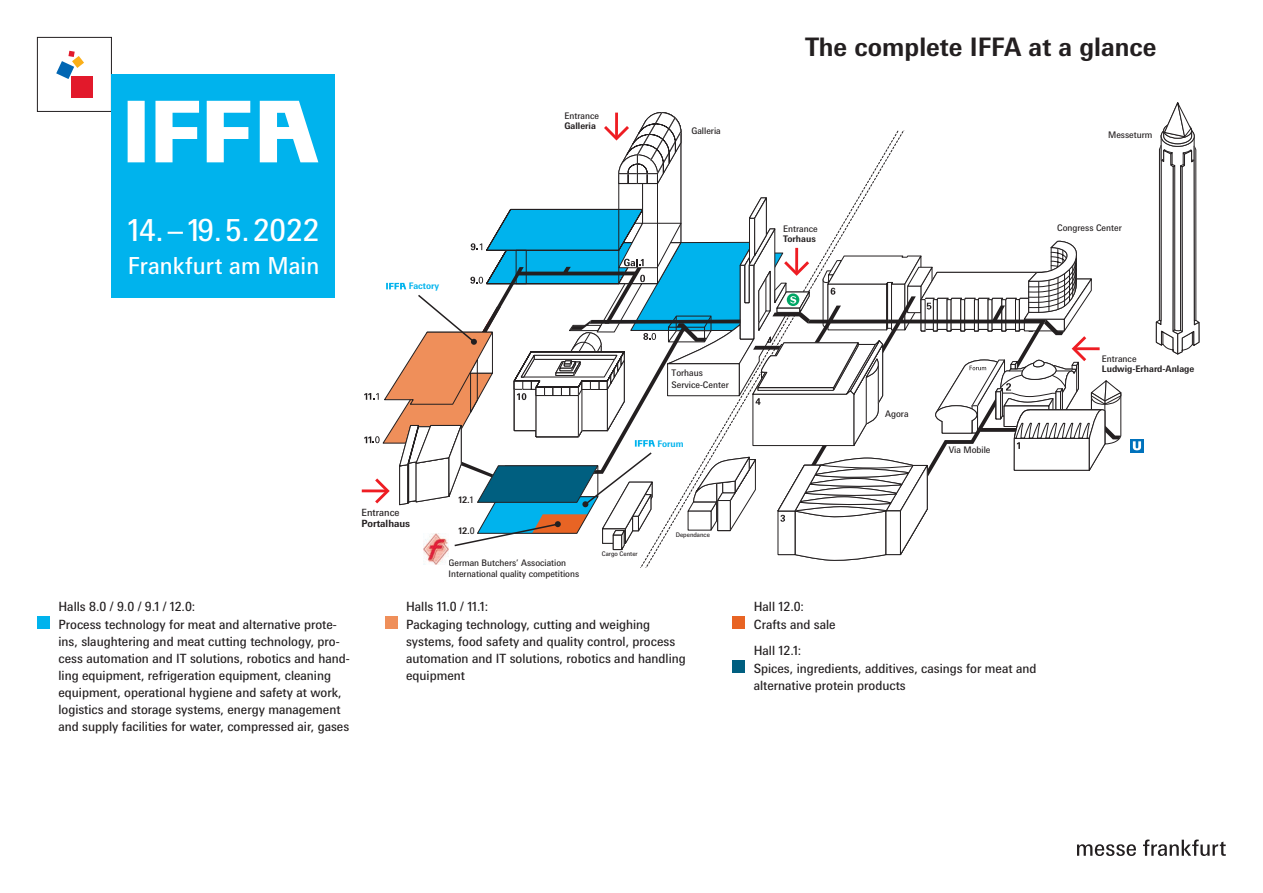
<style>
.page{position:relative;width:1263px;height:893px;background:#fff}
.page>*{position:absolute;margin:0;border:0;box-sizing:border-box;transform-origin:0 0}
.t1{font:30.6px "Messe Univers";color:#fff}
.t2{font:700 25.5px "Messe Univers";color:#231f20}
.t3{font:23.4px "Messe Univers";color:#fff}
.t4{font:12.75px/17.1px "Messe Univers";color:#231f20}
.t5{font:700 9.9px "Messe Univers";color:#231f20}
.t6{font:9.9px "Messe Univers";color:#231f20}
.t7{font:700 9.15px "Messe Univers";color:#231f20}
.t8{font:9px/11.7px "Messe Univers";color:#231f20}
.t9{font:700 9px "Messe Univers";color:#231f20}
.t10{font:700 9px "Messe Univers";color:#00b3ed}
.t11{font:6.3px "Messe Univers";color:#231f20}
.s1{font-weight:400}
</style>
<div class="page">
<div style="left:71px;top:76px;width:22px;height:22px;background:#e2192b"></div>
<svg style="left:56px;top:51px;width:28px;height:28px"></svg>
<div style="left:37px;top:37px;width:75px;height:75px;border:1px solid #231f20"></div>
<div style="left:112px;top:74px;width:223px;height:224px;background:#00b3ed"></div>
<svg style="left:128px;top:101px;width:17px;height:61px"></svg>
<svg style="left:155px;top:101px;width:44px;height:61px"></svg>
<svg style="left:207px;top:101px;width:43px;height:61px"></svg>
<svg style="left:260px;top:101px;width:58px;height:61px"></svg>
<svg style="left:1077px;top:844px;width:59px;height:12px"></svg>
<svg style="left:1143px;top:839px;width:83px;height:17px"></svg>
<div style="left:37px;top:616px;width:13px;height:12px;background:#00b3ed"></div>
<div style="left:385px;top:616px;width:13px;height:12px;background:#ef8f5a"></div>
<div style="left:732px;top:616px;width:13px;height:12px;background:#e86424"></div>
<div style="left:732px;top:660px;width:13px;height:12px;background:#005f80"></div>
<svg style="left:1156px;top:103px;width:43px;height:252px"></svg>
<svg style="left:1130px;top:439px;width:14px;height:13px"></svg>
<svg style="left:1133px;top:441px;width:8px;height:9px"></svg>
<img style="left:431px;top:562px;width:12px;height:2px">
<svg style="left:362px;top:112px;width:760px;height:450px"></svg>
<h1 class="t1" style="left:128px;top:212px;width:193px">14.– 19.5.2022</h1>
<h3 class="t3" style="left:128px;top:251px;width:193px">Frankfurt am Main</h3>
<p class="t8" style="left:564px;top:110px;width:36px">Entrance</p>
<p class="t9" style="left:564px;top:120px;width:33px">Galleria</p>
<p class="t8" style="left:691px;top:125px;width:31px">Galleria</p>
<p class="t10" style="left:409px;top:281px;width:32px">Factory</p>
<p class="t6" style="left:362px;top:507px;width:40px">Entrance</p>
<p class="t5" style="left:362px;top:518px;width:50px">Portalhaus</p>
<p class="t7" style="left:458px;top:494px;width:16px">12.<span class="s1">1</span></p>
<p class="t7" style="left:458px;top:525px;width:18px">12.<span class="s1">0</span></p>
<p class="t8" style="left:449px;top:557px;width:132px;line-height:10.8px">German Butchers’ Association<br>International quality competitions</p>
<p class="t8" style="left:671px;top:367px;width:59px">Torhaus<br>Service-Center</p>
<p class="t10" style="left:658px;top:438px;width:28px">Forum</p>
<p class="t11" style="left:602px;top:549px;width:37px">Cargo Center</p>
<p class="t11" style="left:676px;top:531px;width:36px">Dependance</p>
<h2 class="t2" style="left:805px;top:31px;width:353px">The complete IFFA at a glance</h2>
<p class="t8" style="left:783px;top:223px;width:36px">Entrance</p>
<p class="t9" style="left:783px;top:234px;width:34px">Torhaus</p>
<p class="t8" style="left:885px;top:408px;width:25px">Agora</p>
<p class="t8" style="left:949px;top:444px;width:43px">Via Mobile</p>
<p class="t8" style="left:1108px;top:128px;width:46px">Messeturm</p>
<p class="t8" style="left:1057px;top:222px;width:66px">Congress Center</p>
<p class="t8" style="left:1102px;top:353px;width:36px">Entrance</p>
<p class="t9" style="left:1102px;top:363px;width:94px">Ludwig-Erhard-Anlage</p>
<p class="t4" style="left:58px;top:597px;width:293px">Halls 8.0 / 9.0 / 9.1 / 12.0:<br>Process technology for meat and alternative prote&shy;ins, slaughtering and meat cutting technology, pro&shy;cess automation and IT solutions, robotics and hand&shy;ling equipment, refrigeration equipment, cleaning equipment, operational hygiene and safety at work, logistics and storage systems, energy management and supply facilities for water, compressed air, gases</p>
<p class="t4" style="left:406px;top:597px;width:281px">Halls 11.0 / 11.1:<br>Packaging technology, cutting and weighing systems, food safety and quality control, process automation and IT solutions, robotics and handling equipment</p>
<p class="t4" style="left:754px;top:597px;width:83px;line-height:18px">Hall 12.0:<br>Crafts and sale</p>
<p class="t4" style="left:754px;top:641px;width:284px;line-height:17.5px">Hall 12.1:<br>Spices, ingredients, additives, casings for meat and alternative protein products</p>
</div>
